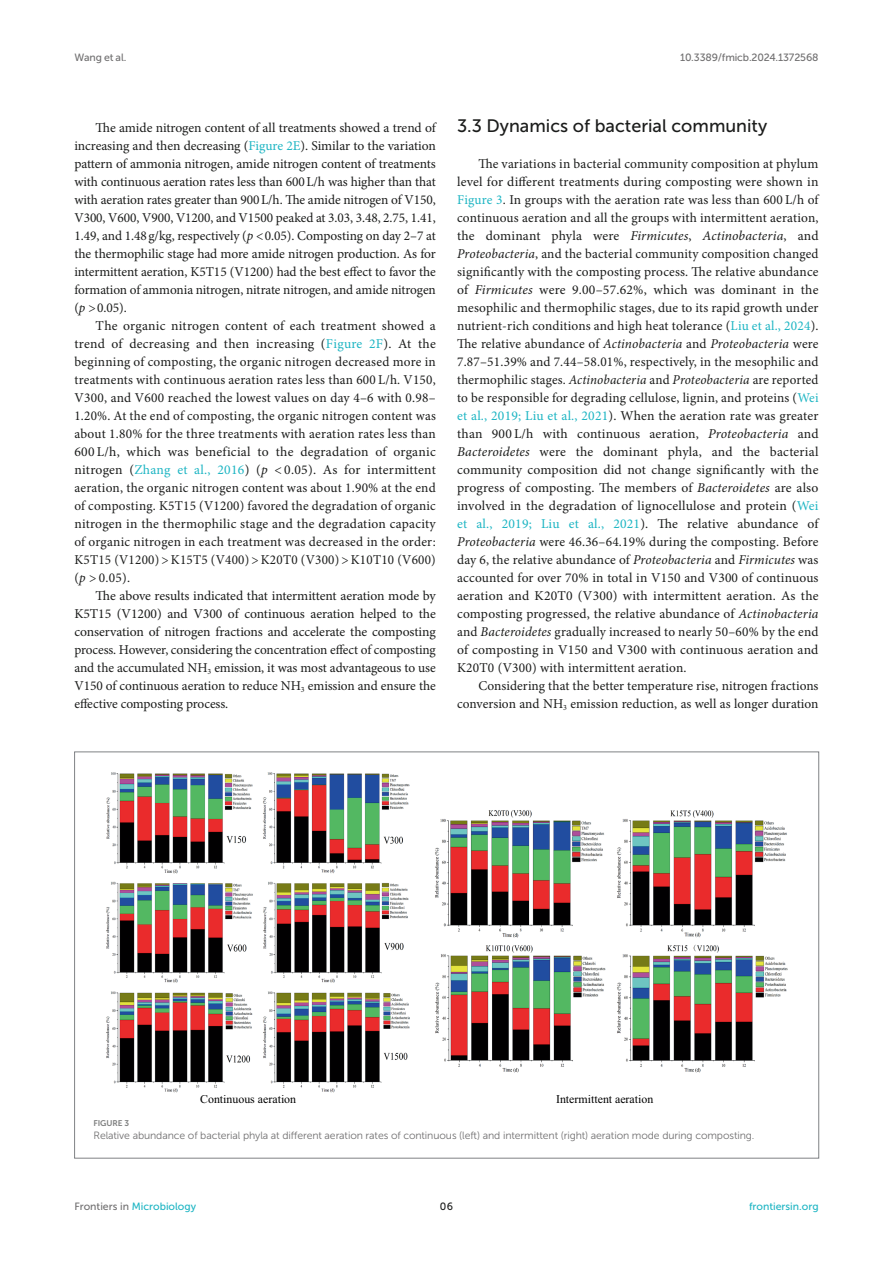
<style>
.page{position:relative;width:893px;height:1263px;background:#fff}
.page>*{position:absolute;margin:0;border:0;box-sizing:border-box;transform-origin:0 0}
.HEAD_2{font:18px "Museo Sans 500";color:#1b1c1b}
.TEXT{font:13.5px/18px "Minion Pro";color:#1b1c1b;text-align:justify}
.TEXT_FLUSH{font:13.5px/18px "Minion Pro";letter-spacing:.015em;color:#1b1c1b;text-align:justify}
.t1{font:11.85px "Times New Roman";color:#000}
.FIG_LEG{font:10.5px "Museo Sans 300";letter-spacing:-.01em;color:#706f70}
.t2{font:10.5px "Museo Sans 500";color:#1db5c3}
.t3{font:10.5px "Museo Sans 500";letter-spacing:-.015em;color:#706f70}
.t4{font:10.5px "Museo Sans 500";color:#1b1c1b}
.FIG_HD{font:8.25px "Museo Sans 700";letter-spacing:-.01em;color:#7e7f7f}
.s1{color:#1db5c3}
.s2{font-style:italic}
.s3{color:#706f70}
</style>
<div class="page">
<img style="left:106px;top:772px;width:682px;height:321px">
<p class="t3" style="left:74px;top:51px;width:53px">Wang et al.</p>
<p class="t3" style="left:680px;top:51px;width:140px">10.3389/fmicb.2024.1372568</p>
<p class="TEXT" style="left:74px;top:119px;width:363px;text-indent:21px">The amide nitrogen content of all treatments showed a trend of increasing and then decreasing (<span class="s1">Figure 2E</span>). Similar to the variation pattern of ammonia nitrogen, amide nitrogen content of treatments with continuous aeration rates less than 600L/h was higher than that with aeration rates greater than 900L/h. The amide nitrogen of V150, V300, V600, V900, V1200, and V1500 peaked at 3.03, 3.48, 2.75, 1.41, 1.49, and 1.48g/kg, respectively (<span class="s2">p</span> &lt;0.05). Composting on day 2–7 at the thermophilic stage had more amide nitrogen production. As for intermittent aeration, K5T15 (V1200) had the best effect to favor the formation of ammonia nitrogen, nitrate nitrogen, and amide nitrogen (<span class="s2">p</span> &gt;0.05).</p>
<p class="TEXT" style="left:74px;top:317px;width:363px;text-indent:21px">The organic nitrogen content of each treatment showed a trend of decreasing and then increasing (<span class="s1">Figure 2F</span>). At the beginning of composting, the organic nitrogen decreased more in treatments with continuous aeration rates less than 600 L/h. V150, V300, and V600 reached the lowest values on day 4–6 with 0.98– 1.20%. At the end of composting, the organic nitrogen content was about 1.80% for the three treatments with aeration rates less than 600 L/h, which was beneficial to the degradation of organic nitrogen (<span class="s1">Zhang et al., 2016</span>) (<span class="s2">p</span> &lt; 0.05). As for intermittent aeration, the organic nitrogen content was about 1.90% at the end of composting. K5T15 (V1200) favored the degradation of organic nitrogen in the thermophilic stage and the degradation capacity of organic nitrogen in each treatment was decreased in the order:<br>K5T15 (V1200) &gt;K15T5 (V400) &gt;K20T0 (V300) &gt;K10T10 (V600) (<span class="s2">p</span> &gt; 0.05).</p>
<p class="TEXT" style="left:74px;top:587px;width:363px;text-indent:21px">The above results indicated that intermittent aeration mode by K5T15 (V1200) and V300 of continuous aeration helped to the conservation of nitrogen fractions and accelerate the composting process. However, considering the concentration effect of composting and the accumulated NH<sub>3</sub> emission, it was most advantageous to use V150 of continuous aeration to reduce NH<sub>3</sub> emission and ensure the effective composting process.</p>
<p class="HEAD_2" style="left:457px;top:116px;width:312px">3.3 Dynamics of bacterial community</p>
<p class="TEXT_FLUSH" style="left:457px;top:155px;width:363px;text-indent:21px">The variations in bacterial community composition at phylum level for different treatments during composting were shown in <span class="s1">Figure 3</span>. In groups with the aeration rate was less than 600 L/h of continuous aeration and all the groups with intermittent aeration, the dominant phyla were <span class="s2">Firmicutes</span>, <span class="s2">Actinobacteria</span>, and <span class="s2">Proteobacteria</span>, and the bacterial community composition changed significantly with the composting process. The relative abundance of <span class="s2">Firmicutes</span> were 9.00–57.62%, which was dominant in the mesophilic and thermophilic stages, due to its rapid growth under nutrient-rich conditions and high heat tolerance (<span class="s1">Liu et al., 2024</span>).<br>The relative abundance of <span class="s2">Actinobacteria</span> and <span class="s2">Proteobacteria</span> were 7.87–51.39% and 7.44–58.01%, respectively, in the mesophilic and thermophilic stages. <span class="s2">Actinobacteria</span> and <span class="s2">Proteobacteria</span> are reported to be responsible for degrading cellulose, lignin, and proteins (<span class="s1">Wei et al., 2019; Liu et al., 2021</span>). When the aeration rate was greater than 900 L/h with continuous aeration, <span class="s2">Proteobacteria</span> and <span class="s2">Bacteroidetes</span> were the dominant phyla, and the bacterial community composition did not change significantly with the progress of composting. The members of <span class="s2">Bacteroidetes</span> are also involved in the degradation of lignocellulose and protein (<span class="s1">Wei et al., 2019; Liu et al., 2021</span>). The relative abundance of <span class="s2">Proteobacteria</span> were 46.36–64.19% during the composting. Before day 6, the relative abundance of <span class="s2">Proteobacteria</span> and <span class="s2">Firmicutes</span> was accounted for over 70% in total in V150 and V300 of continuous aeration and K20T0 (V300) with intermittent aeration. As the composting progressed, the relative abundance of <span class="s2">Actinobacteria </span>and <span class="s2">Bacteroidetes</span> gradually increased to nearly 50–60% by the end of composting in V150 and V300 with continuous aeration and K20T0 (V300) with intermittent aeration.</p>
<p class="TEXT" style="left:457px;top:677px;width:363px;text-align:right">Considering that the better temperature rise, nitrogen fractions conversion and NH<sub>3</sub> emission reduction, as well as longer duration</p>
<p class="t1" style="left:200px;top:1091px;width:98px">Continuous aeration</p>
<p class="t1" style="left:556px;top:1091px;width:99px">Intermittent aeration</p>
<p class="FIG_HD" style="left:94px;top:1118px;width:37px">FIGURE 3</p>
<p class="FIG_LEG" style="left:94px;top:1130px;width:662px">Relative abundance of bacterial phyla at different aeration rates of continuous (left) and intermittent (right) aeration mode during composting.</p>
<p class="t2" style="left:74px;top:1200px;width:123px"><span class="s3">Frontiers in</span> Microbiology</p>
<p class="t4" style="left:440px;top:1200px;width:15px">06</p>
<p class="t2" style="left:749px;top:1200px;width:71px">frontiersin.org</p>
</div>
